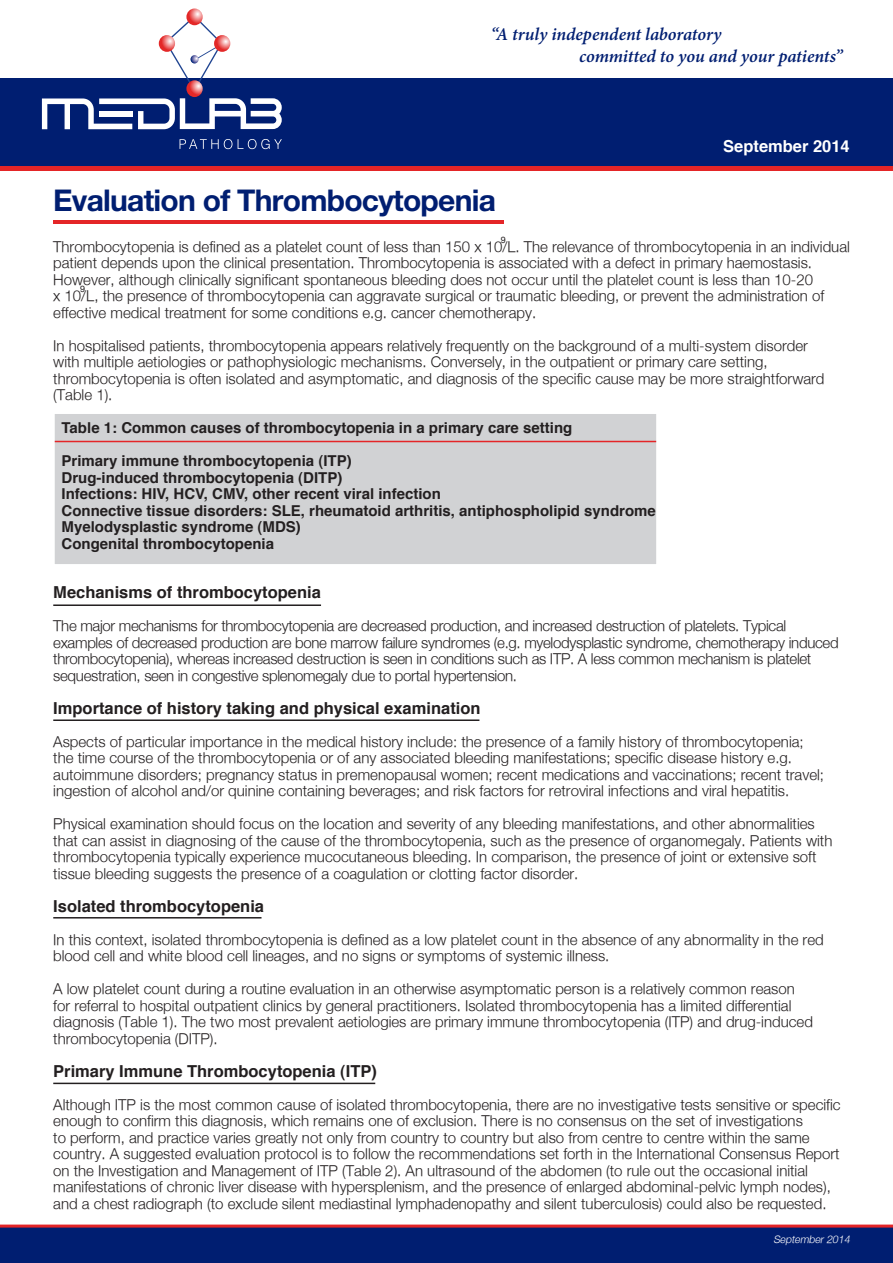
<style>
.page{position:relative;width:893px;height:1263px;background:#fff}
.page>*{position:absolute;margin:0;border:0;box-sizing:border-box;transform-origin:0 0}
.t1{font:700 30px "Helvetica Neue LT Pro";letter-spacing:-.025em;color:#001e71}
.t2{font:italic 600 18px "Minion Pro";letter-spacing:-.005em;color:#001e71}
.t3{font:700 16.5px "Helvetica";color:#231f20}
.t4{font:700 16.5px "Helvetica";color:#fff}
.t5{font:300 15px/16.5px "Helvetica Neue";color:#231f20}
.t6{font:300 15px/16.5px "Helvetica Neue";letter-spacing:-.02em;color:#231f20}
.t7{font:700 15px "Helvetica";color:#231f20}
.t8{font:italic 300 10.5px "Helvetica Neue";color:#fff}
.t9{font:9px "Helvetica Neue";color:#231f20}
</style>
<div class="page">
<div style="left:54px;top:414px;width:603px;height:150px;background:#d1d2d4"></div>
<hr style="left:55px;top:441px;width:601px;height:1px;background:#e42527">
<div style="left:0;top:79px;width:893px;height:89px;background:#001e71"></div>
<hr style="left:0;top:166px;width:893px;height:4px;background:#e42527">
<svg style="left:42px;top:98px;width:240px;height:31px"></svg>
<svg style="left:214px;top:35px;width:16px;height:17px"></svg>
<svg style="left:186px;top:80px;width:17px;height:17px"></svg>
<svg style="left:159px;top:35px;width:16px;height:17px"></svg>
<svg style="left:186px;top:9px;width:17px;height:16px"></svg>
<svg style="left:168px;top:19px;width:53px;height:67px"></svg>
<svg style="left:180px;top:139px;width:52px;height:10px"></svg>
<svg style="left:238px;top:139px;width:44px;height:10px"></svg>
<hr style="left:53px;top:220px;width:451px;height:3px;background:#e42527">
<hr style="left:53px;top:1083px;width:322px;height:1px;background:#231f20">
<hr style="left:53px;top:719px;width:426px;height:2px;background:#231f20">
<hr style="left:53px;top:604px;width:268px;height:2px;background:#231f20">
<hr style="left:53px;top:917px;width:208px;height:1px;background:#231f20">
<div style="left:0;top:1227px;width:893px;height:36px;background:#001e71"></div>
<hr style="left:0;top:1224px;width:893px;height:3px;background:#e42527">
<p class="t2" style="left:491px;top:24px;width:232px">“A truly independent laboratory</p>
<p class="t2" style="left:579px;top:45px;width:265px">committed to you and your patients”</p>
<p class="t4" style="left:723px;top:133px;width:128px">September 2014</p>
<p class="t1" style="left:53px;top:182px;width:444px">Evaluation of Thrombocytopenia</p>
<p class="t5" style="left:53px;top:238px;width:798px">Thrombocytopenia is defined as a platelet count of less than 150 x 10/L. The relevance of thrombocytopenia in an individual patient depends upon the clinical presentation. Thrombocytopenia is associated with a defect in primary haemostasis.<br>However, although clinically significant spontaneous bleeding does not occur until the platelet count is less than 10-20<br>x 10/L, the presence of thrombocytopenia can aggravate surgical or traumatic bleeding, or prevent the administration of effective medical treatment for some conditions e.g. cancer chemotherapy.</p>
<p class="t5" style="left:53px;top:337px;width:773px">In hospitalised patients, thrombocytopenia appears relatively frequently on the background of a multi-system disorder with multiple aetiologies or pathophysiologic mechanisms. Conversely, in the outpatient or primary care setting, thrombocytopenia is often isolated and asymptomatic, and diagnosis of the specific cause may be more straightforward (Table 1).</p>
<p class="t7" style="left:62px;top:416px;width:512px">Table 1: Common causes of thrombocytopenia in a primary care setting</p>
<p class="t7" style="left:62px;top:449px;width:292px">Primary immune thrombocytopenia (ITP)</p>
<p class="t7" style="left:62px;top:465px;width:282px">Drug-induced thrombocytopenia (DITP)</p>
<p class="t7" style="left:62px;top:482px;width:381px">Infections: HIV, HCV, CMV, other recent viral infection</p>
<p class="t7" style="left:62px;top:498px;width:596px">Connective tissue disorders: SLE, rheumatoid arthritis, antiphospholipid syndrome</p>
<p class="t7" style="left:62px;top:515px;width:241px">Myelodysplastic syndrome (MDS)</p>
<p class="t7" style="left:62px;top:531px;width:214px">Congenital thrombocytopenia</p>
<p class="t3" style="left:53px;top:579px;width:269px">Mechanisms of thrombocytopenia</p>
<p class="t6" style="left:53px;top:617px;width:787px">The major mechanisms for thrombocytopenia are decreased production, and increased destruction of platelets. Typical examples of decreased production are bone marrow failure syndromes (e.g. myelodysplastic syndrome, chemotherapy induced thrombocytopenia), whereas increased destruction is seen in conditions such as ITP. A less common mechanism is platelet sequestration, seen in congestive splenomegaly due to portal hypertension.</p>
<p class="t3" style="left:53px;top:695px;width:429px">Importance of history taking and physical examination</p>
<p class="t5" style="left:53px;top:733px;width:772px">Aspects of particular importance in the medical history include: the presence of a family history of thrombocytopenia; the time course of the thrombocytopenia or of any associated bleeding manifestations; specific disease history e.g. autoimmune disorders; pregnancy status in premenopausal women; recent medications and vaccinations; recent travel; ingestion of alcohol and/or quinine containing beverages; and risk factors for retroviral infections and viral hepatitis.</p>
<p class="t5" style="left:53px;top:815px;width:781px">Physical examination should focus on the location and severity of any bleeding manifestations, and other abnormalities that can assist in diagnosing of the cause of the thrombocytopenia, such as the presence of organomegaly. Patients with thrombocytopenia typically experience mucocutaneous bleeding. In comparison, the presence of joint or extensive soft tissue bleeding suggests the presence of a coagulation or clotting factor disorder.</p>
<p class="t3" style="left:53px;top:893px;width:212px">Isolated thrombocytopenia</p>
<p class="t5" style="left:53px;top:931px;width:772px">In this context, isolated thrombocytopenia is defined as a low platelet count in the absence of any abnormality in the red blood cell and white blood cell lineages, and no signs or symptoms of systemic illness.</p>
<p class="t5" style="left:53px;top:980px;width:761px">A low platelet count during a routine evaluation in an otherwise asymptomatic person is a relatively common reason for referral to hospital outpatient clinics by general practitioners. Isolated thrombocytopenia has a limited differential diagnosis (Table 1). The two most prevalent aetiologies are primary immune thrombocytopenia (ITP) and drug-induced thrombocytopenia (DITP).</p>
<p class="t3" style="left:53px;top:1058px;width:325px">Primary Immune Thrombocytopenia (ITP)</p>
<p class="t5" style="left:53px;top:1096px;width:789px">Although ITP is the most common cause of isolated thrombocytopenia, there are no investigative tests sensitive or specific enough to confirm this diagnosis, which remains one of exclusion. There is no consensus on the set of investigations<br>to perform, and practice varies greatly not only from country to country but also from centre to centre within the same country. A suggested evaluation protocol is to follow the recommendations set forth in the International Consensus Report on the Investigation and Management of ITP (Table 2). An ultrasound of the abdomen (to rule out the occasional initial manifestations of chronic liver disease with hypersplenism, and the presence of enlarged abdominal-pelvic lymph nodes), and a chest radiograph (to exclude silent mediastinal lymphadenopathy and silent tuberculosis) could also be requested.</p>
<p class="t9" style="left:501px;top:234px;width:7px">9</p>
<p class="t9" style="left:80px;top:284px;width:7px">9</p>
<p class="t8" style="left:773px;top:1233px;width:80px">September 2014</p>
</div>
